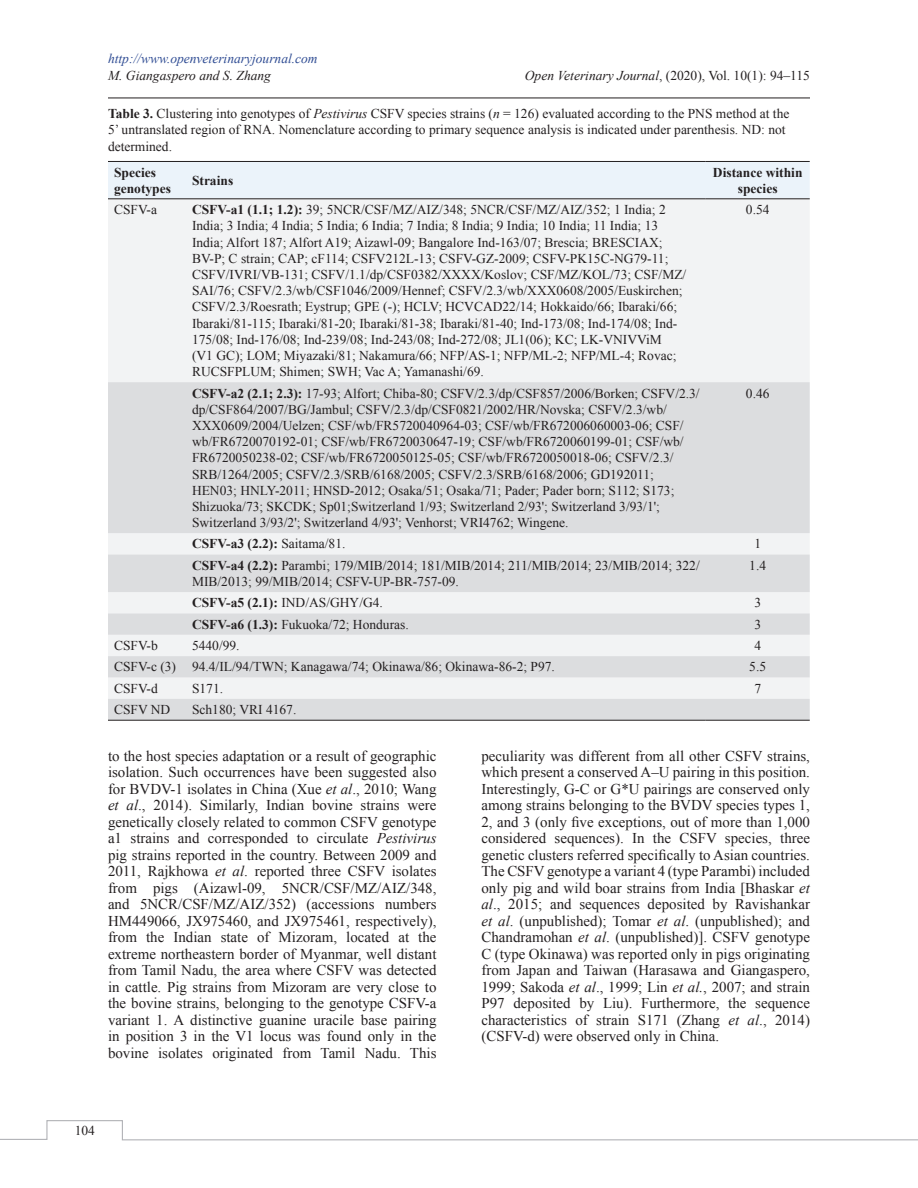
<style>
.page{position:relative;width:918px;height:1188px;background:#fff}
.page>*{position:absolute;margin:0;border:0;box-sizing:border-box;transform-origin:0 0}
.Para{font:15px/16.5px "Times New Roman";color:#231f20;text-align:justify}
.Table_Text{font:13.5px/16.2px "Times New Roman";color:#231f20}
.Table_Caption{font:13.5px/16.2px "Times New Roman";color:#231f20}
.Table_Text-2{font:700 13.5px/16.2px "Times New Roman";color:#231f20}
.t1{font:italic 13.5px "Times New Roman";color:#304d94}
.t2{font:italic 13.5px "Times New Roman";color:#231f20}
.s1{font-style:italic}
.s2{font-weight:700}
.s3{font-weight:400}
</style>
<div class="page">
<hr style="left:108px;top:98px;width:702px;height:1px;background:#231f20">
<svg style="left:0;top:1120px;width:918px;height:21px"></svg>
<div style="left:108px;top:162px;width:702px;height:36px;background:#ebf3fa"></div>
<div style="left:108px;top:199px;width:702px;height:183px;background:#f2f3f4"></div>
<svg style="left:108px;top:382px;width:702px;height:338px;fill:#dcdddf"></svg>
<hr style="left:108px;top:161px;width:78px;height:1px;background:#231f20">
<hr style="left:186px;top:161px;width:520px;height:1px;background:#231f20">
<hr style="left:706px;top:161px;width:104px;height:1px;background:#231f20">
<hr style="left:108px;top:198px;width:78px;height:1px;background:#231f20">
<hr style="left:186px;top:198px;width:520px;height:1px;background:#231f20">
<hr style="left:706px;top:198px;width:104px;height:1px;background:#231f20">
<hr style="left:108px;top:720px;width:78px;height:1px;background:#231f20">
<hr style="left:186px;top:720px;width:520px;height:1px;background:#231f20">
<hr style="left:706px;top:720px;width:104px;height:1px;background:#231f20">
<p class="t1" style="left:108px;top:50px;width:211px">http://www.openveterinaryjournal.com</p>
<p class="t2" style="left:108px;top:66px;width:165px">M. Giangaspero and S. Zhang</p>
<p class="Table_Text" style="left:525px;top:67px;width:287px"><span class="s1">Open Veterinary Journal</span>, (2020), Vol. 10(1): 94–115</p>
<p class="Table_Caption" style="left:108px;top:105px;width:683px"><span class="s2">Table 3.</span> Clustering into genotypes of <span class="s1">Pestivirus</span> CSFV species strains (<span class="s1">n</span> = 126) evaluated according to the PNS method at the<br>5’ untranslated region of RNA. Nomenclature according to primary sequence analysis is indicated under parenthesis. ND: not determined.</p>
<p class="Table_Text-2" style="left:114px;top:164px;width:58px">Species genotypes</p>
<p class="Table_Text-2" style="left:192px;top:172px;width:43px">Strains</p>
<p class="Table_Text-2" style="left:713px;top:164px;width:91px;text-align:center">Distance within species</p>
<p class="Table_Text" style="left:114px;top:201px;width:45px">CSFV-a</p>
<p class="Table_Text" style="left:192px;top:201px;width:496px"><span class="s2">CSFV-a1 (1.1; 1.2):</span> 39; 5NCR/CSF/MZ/AIZ/348; 5NCR/CSF/MZ/AIZ/352; 1 India; 2<br>India; 3 India; 4 India; 5 India; 6 India; 7 India; 8 India; 9 India; 10 India; 11 India; 13<br>India; Alfort 187; Alfort A19; Aizawl-09; Bangalore Ind-163/07; Brescia; BRESCIAX; BV-P; C strain; CAP; cF114; CSFV212L-13; CSFV-GZ-2009; CSFV-PK15C-NG79-11; CSFV/IVRI/VB-131; CSFV/1.1/dp/CSF0382/XXXX/Koslov; CSF/MZ/KOL/73; CSF/MZ/ SAI/76; CSFV/2.3/wb/CSF1046/2009/Hennef; CSFV/2.3/wb/XXX0608/2005/Euskirchen; CSFV/2.3/Roesrath; Eystrup; GPE (-); HCLV; HCVCAD22/14; Hokkaido/66; Ibaraki/66; Ibaraki/81-115; Ibaraki/81-20; Ibaraki/81-38; Ibaraki/81-40; Ind-173/08; Ind-174/08; Ind-175/08; Ind-176/08; Ind-239/08; Ind-243/08; Ind-272/08; JL1(06); KC; LK-VNIVViM<br>(V1 GC); LOM; Miyazaki/81; Nakamura/66; NFP/AS-1; NFP/ML-2; NFP/ML-4; Rovac; RUCSFPLUM; Shimen; SWH; Vac A; Yamanashi/69.</p>
<p class="Table_Text" style="left:746px;top:201px;width:25px">0.54</p>
<p class="Table_Text" style="left:192px;top:385px;width:509px"><span class="s2">CSFV-a2 (2.1; 2.3):</span> 17-93; Alfort; Chiba-80; CSFV/2.3/dp/CSF857/2006/Borken; CSFV/2.3/ dp/CSF864/2007/BG/Jambul; CSFV/2.3/dp/CSF0821/2002/HR/Novska; CSFV/2.3/wb/ XXX0609/2004/Uelzen; CSF/wb/FR5720040964-03; CSF/wb/FR672006060003-06; CSF/ wb/FR6720070192-01; CSF/wb/FR6720030647-19; CSF/wb/FR6720060199-01; CSF/wb/ FR6720050238-02; CSF/wb/FR6720050125-05; CSF/wb/FR6720050018-06; CSFV/2.3/ SRB/1264/2005; CSFV/2.3/SRB/6168/2005; CSFV/2.3/SRB/6168/2006; GD192011; HEN03; HNLY-2011; HNSD-2012; Osaka/51; Osaka/71; Pader; Pader born; S112; S173; Shizuoka/73; SKCDK; Sp01;Switzerland 1/93; Switzerland 2/93'; Switzerland 3/93/1'; Switzerland 3/93/2'; Switzerland 4/93'; Venhorst; VRI4762; Wingene.</p>
<p class="Table_Text" style="left:746px;top:385px;width:25px">0.46</p>
<p class="Table_Text-2" style="left:192px;top:536px;width:155px">CSFV-a3 (2.2): <span class="s3">Saitama/81.</span></p>
<p class="Table_Text" style="left:754px;top:536px;width:8px">1</p>
<p class="Table_Text" style="left:192px;top:557px;width:509px"><span class="s2">CSFV-a4 (2.2):</span> Parambi; 179/MIB/2014; 181/MIB/2014; 211/MIB/2014; 23/MIB/2014; 322/<br>MIB/2013; 99/MIB/2014; CSFV-UP-BR-757-09.</p>
<p class="Table_Text" style="left:749px;top:557px;width:18px">1.4</p>
<p class="Table_Text" style="left:192px;top:595px;width:192px"><span class="s2">CSFV-a5 (2.1):</span> IND/AS/GHY/G4.</p>
<p class="Table_Text" style="left:754px;top:595px;width:8px">3</p>
<p class="Table_Text" style="left:192px;top:616px;width:218px"><span class="s2">CSFV-a6 (1.3):</span> Fukuoka/72; Honduras.</p>
<p class="Table_Text" style="left:754px;top:616px;width:8px">3</p>
<p class="Table_Text" style="left:114px;top:637px;width:45px">CSFV-b</p>
<p class="Table_Text" style="left:192px;top:637px;width:49px">5440/99.</p>
<p class="Table_Text" style="left:754px;top:637px;width:8px">4</p>
<p class="Table_Text" style="left:114px;top:659px;width:64px">CSFV-c (3)</p>
<p class="Table_Text" style="left:192px;top:659px;width:364px">94.4/IL/94/TWN; Kanagawa/74; Okinawa/86; Okinawa-86-2; P97.</p>
<p class="Table_Text" style="left:749px;top:659px;width:18px">5.5</p>
<p class="Table_Text" style="left:114px;top:680px;width:45px">CSFV-d</p>
<p class="Table_Text" style="left:192px;top:680px;width:33px">S171.</p>
<p class="Table_Text" style="left:754px;top:680px;width:8px">7</p>
<p class="Table_Text" style="left:114px;top:701px;width:58px">CSFV ND</p>
<p class="Table_Text" style="left:192px;top:701px;width:106px">Sch180; VRI 4167.</p>
<p class="Para" style="left:108px;top:747px;width:330px">to the host species adaptation or a result of geographic isolation. Such occurrences have been suggested also for BVDV-1 isolates in China (Xue <span class="s1">et al</span>., 2010; Wang <span class="s1">et al</span>., 2014). Similarly, Indian bovine strains were genetically closely related to common CSFV genotype a1 strains and corresponded to circulate <span class="s1">Pestivirus </span>pig strains reported in the country. Between 2009 and 2011, Rajkhowa <span class="s1">et al</span>. reported three CSFV isolates from pigs (Aizawl-09, 5NCR/CSF/MZ/AIZ/348, and 5NCR/CSF/MZ/AIZ/352) (accessions numbers HM449066, JX975460, and JX975461, respectively), from the Indian state of Mizoram, located at the extreme northeastern border of Myanmar, well distant from Tamil Nadu, the area where CSFV was detected in cattle. Pig strains from Mizoram are very close to the bovine strains, belonging to the genotype CSFV-a variant 1. A distinctive guanine uracile base pairing in position 3 in the V1 locus was found only in the bovine isolates originated from Tamil Nadu. This</p>
<p class="Para" style="left:482px;top:747px;width:330px">peculiarity was different from all other CSFV strains, which present a conserved A–U pairing in this position.<br>Interestingly, G-C or G*U pairings are conserved only among strains belonging to the BVDV species types 1, 2, and 3 (only five exceptions, out of more than 1,000 considered sequences). In the CSFV species, three genetic clusters referred specifically to Asian countries.<br>The CSFV genotype a variant 4 (type Parambi) included only pig and wild boar strains from India [Bhaskar <span class="s1">et al</span>., 2015; and sequences deposited by Ravishankar <span class="s1">et al</span>. (unpublished); Tomar <span class="s1">et al</span>. (unpublished); and Chandramohan <span class="s1">et al</span>. (unpublished)]. CSFV genotype C (type Okinawa) was reported only in pigs originating from Japan and Taiwan (Harasawa and Giangaspero, 1999; Sakoda <span class="s1">et al</span>., 1999; Lin <span class="s1">et al.</span>, 2007; and strain P97 deposited by Liu). Furthermore, the sequence characteristics of strain S171 (Zhang <span class="s1">et al</span>., 2014) (CSFV-d) were observed only in China.</p>
<p class="Table_Text" style="left:75px;top:1122px;width:22px">104</p>
</div>
